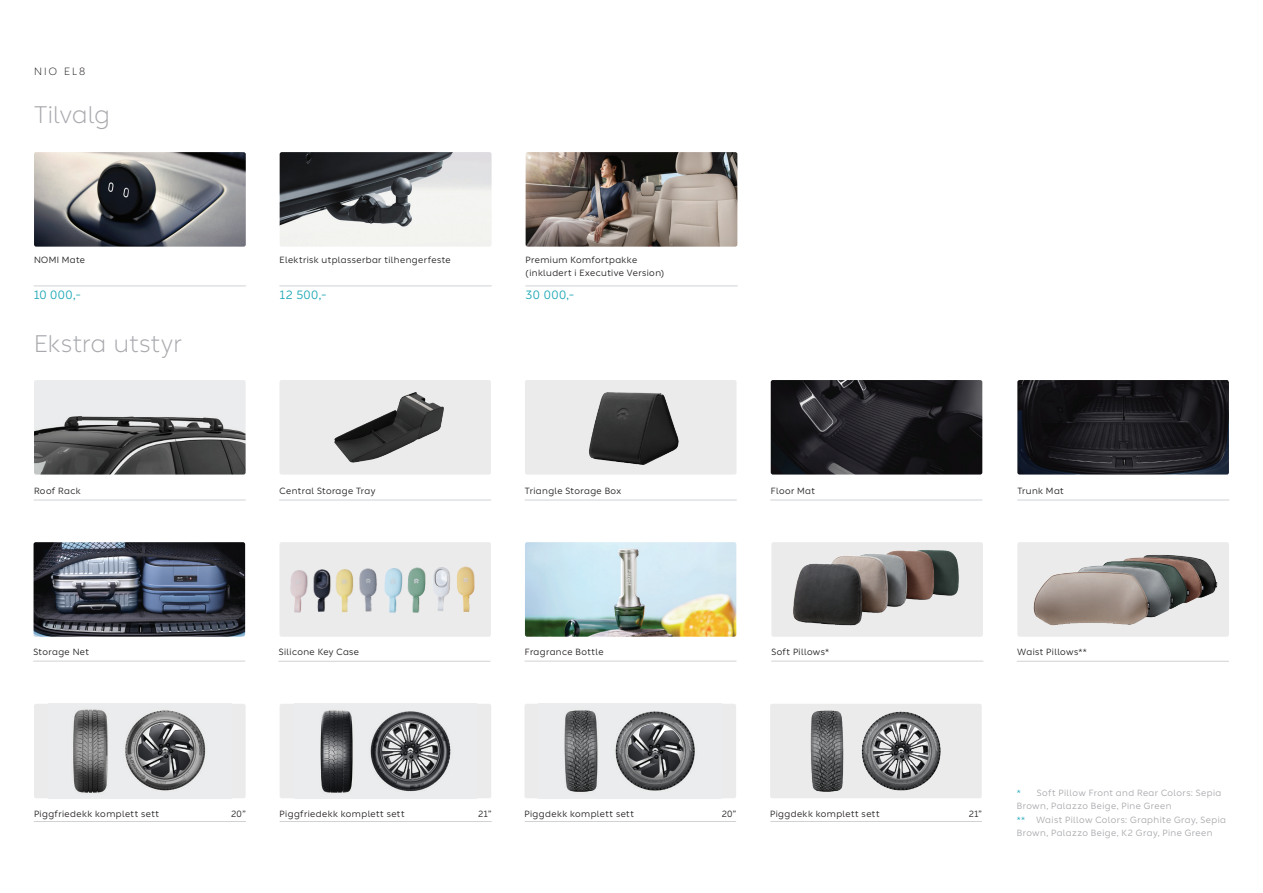
<style>
.page{position:relative;width:1263px;height:893px;background:#fff}
.page>*{position:absolute;margin:0;border:0;box-sizing:border-box;transform-origin:0 0}
.t1{font:300 24px "Blue Sky Standard";letter-spacing:.01em;color:#a8a9ad}
.t2{font:12px "Blue Sky Standard";letter-spacing:.04em;color:#1ba7b5}
.t3{font:300 10.5px "Blue Sky Standard";letter-spacing:.205em;color:#231f20}
.t4{font:9px/13.5px "Blue Sky Standard";letter-spacing:.045em;color:#231f20}
.t5{font:9px/13.5px "Blue Sky Standard";letter-spacing:.045em;color:#a8a9ad}
.s1{color:#1ba7b5}
</style>
<div class="page">
<img style="left:34px;top:152px;width:212px;height:95px">
<img style="left:280px;top:152px;width:212px;height:95px">
<img style="left:525px;top:380px;width:211px;height:95px">
<img style="left:34px;top:542px;width:211px;height:95px">
<img style="left:771px;top:380px;width:211px;height:95px">
<img style="left:34px;top:380px;width:212px;height:95px">
<img style="left:280px;top:380px;width:211px;height:95px">
<div style="left:279px;top:542px;width:212px;height:95px;background:#ebebec;border-radius:2px"></div>
<img style="left:290px;top:566px;width:185px;height:47px">
<img style="left:525px;top:542px;width:211px;height:95px">
<img style="left:526px;top:152px;width:211px;height:95px">
<img style="left:771px;top:542px;width:212px;height:95px">
<img style="left:1017px;top:380px;width:212px;height:95px">
<div style="left:34px;top:704px;width:212px;height:94px;background:#ebebec;border-radius:2px"></div>
<img style="left:73px;top:709px;width:133px;height:84px">
<div style="left:280px;top:704px;width:211px;height:94px;background:#ebebec;border-radius:2px"></div>
<img style="left:320px;top:710px;width:131px;height:83px">
<img style="left:1017px;top:542px;width:212px;height:95px">
<hr style="left:34px;top:286px;width:212px;height:1px;background:#d1d2d4">
<hr style="left:1017px;top:661px;width:211px;height:1px;background:#d1d2d4">
<hr style="left:279px;top:661px;width:211px;height:1px;background:#d1d2d4">
<hr style="left:280px;top:286px;width:211px;height:1px;background:#d1d2d4">
<hr style="left:525px;top:500px;width:211px;height:1px;background:#d1d2d4">
<hr style="left:34px;top:661px;width:211px;height:1px;background:#d1d2d4">
<hr style="left:280px;top:821px;width:211px;height:1px;background:#d1d2d4">
<hr style="left:771px;top:500px;width:211px;height:1px;background:#d1d2d4">
<hr style="left:34px;top:500px;width:211px;height:1px;background:#d1d2d4">
<hr style="left:279px;top:500px;width:212px;height:1px;background:#d1d2d4">
<hr style="left:525px;top:661px;width:211px;height:1px;background:#d1d2d4">
<hr style="left:526px;top:286px;width:211px;height:1px;background:#d1d2d4">
<hr style="left:771px;top:661px;width:212px;height:1px;background:#d1d2d4">
<hr style="left:1017px;top:500px;width:212px;height:1px;background:#d1d2d4">
<hr style="left:34px;top:821px;width:212px;height:1px;background:#d1d2d4">
<div style="left:524px;top:704px;width:212px;height:94px;background:#ebebec;border-radius:2px"></div>
<img style="left:564px;top:710px;width:131px;height:82px">
<div style="left:770px;top:704px;width:212px;height:94px;background:#ebebec;border-radius:2px"></div>
<img style="left:810px;top:710px;width:131px;height:82px">
<hr style="left:770px;top:821px;width:212px;height:1px;background:#d1d2d4">
<hr style="left:525px;top:821px;width:211px;height:1px;background:#d1d2d4">
<p class="t3" style="left:34px;top:66px;width:53px">NIO EL8</p>
<h1 class="t1" style="left:34px;top:102px;width:77px">Tilvalg</h1>
<p class="t4" style="left:34px;top:253px;width:53px">NOMI Mate</p>
<p class="t4" style="left:280px;top:253px;width:173px">Elektrisk utplasserbar tilhengerfeste</p>
<p class="t4" style="left:525px;top:253px;width:140px">Premium Komfortpakke (inkludert i Executive Version)</p>
<h2 class="t2" style="left:34px;top:289px;width:48px">10 000,-</h2>
<h2 class="t2" style="left:280px;top:289px;width:48px">12 500,-</h2>
<h2 class="t2" style="left:525px;top:289px;width:50px">30 000,-</h2>
<h1 class="t1" style="left:34px;top:331px;width:149px">Ekstra utstyr</h1>
<p class="t4" style="left:34px;top:484px;width:48px">Roof Rack</p>
<p class="t4" style="left:279px;top:484px;width:98px">Central Storage Tray</p>
<p class="t4" style="left:771px;top:484px;width:46px">Floor Mat</p>
<p class="t4" style="left:525px;top:484px;width:98px">Triangle Storage Box</p>
<p class="t4" style="left:1017px;top:484px;width:48px">Trunk Mat</p>
<p class="t4" style="left:33px;top:645px;width:57px">Storage Net</p>
<p class="t4" style="left:771px;top:645px;width:59px">Soft Pillows*</p>
<p class="t4" style="left:279px;top:645px;width:82px">Silicone Key Case</p>
<p class="t4" style="left:1017px;top:645px;width:71px">Waist Pillows**</p>
<p class="t4" style="left:525px;top:645px;width:80px">Fragrance Bottle</p>
<p class="t4" style="left:34px;top:807px;width:127px">Piggfriedekk komplett sett</p>
<p class="t4" style="left:231px;top:807px;width:16px">20”</p>
<p class="t4" style="left:280px;top:807px;width:127px">Piggfriedekk komplett sett</p>
<p class="t4" style="left:478px;top:807px;width:15px">21”</p>
<p class="t4" style="left:524px;top:807px;width:111px">Piggdekk komplett sett</p>
<p class="t4" style="left:722px;top:807px;width:16px">20”</p>
<p class="t4" style="left:770px;top:807px;width:111px">Piggdekk komplett sett</p>
<p class="t4" style="left:969px;top:807px;width:15px">21”</p>
<p class="t5" style="left:1017px;top:786px;width:211px"><span class="s1">*</span> Soft Pillow Front and Rear Colors: Sepia Brown, Palazzo Beige, Pine Green<br><span class="s1">**</span> Waist Pillow Colors: Graphite Gray, Sepia Brown, Palazzo Beige, K2 Gray, Pine Green</p>
</div>
